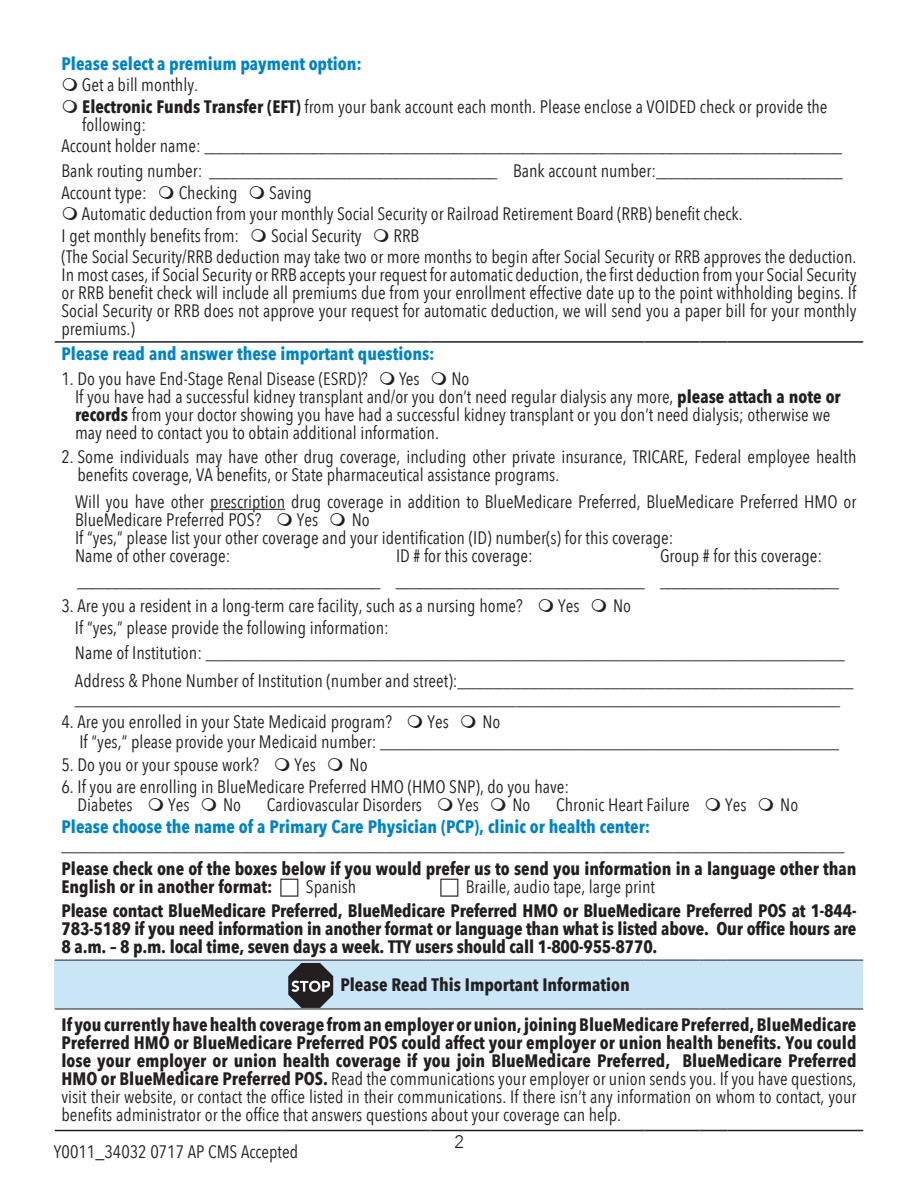
<style>
.page{position:relative;width:918px;height:1188px;background:#fff}
.page>*{position:absolute;margin:0;border:0;box-sizing:border-box;transform-origin:0 0}
.Body_Text_12pt{font:18px/18px "Avenir Next Condensed";color:#231f20}
.t1{font:700 18px/18px "Avenir Next Condensed";color:#231f20;text-align:justify}
.t2{font:18px/18px "Minion Pro";color:#231f20}
.t3{font:18px "Minion Pro";color:#231f20;scale:.9 1}
.Body_Text_12pt-2{font:700 18px "Avenir Next Condensed";color:#0083ca}
.t4{font:300 18px "Avenir";color:#231f20}
.s1{font-weight:700}
.s2{font-family:"Avenir Next Condensed"}
.s3{font-weight:400}
</style>
<div class="page">
<div style="left:55px;top:960px;width:808px;height:49px;background:#cae5f5"></div>
<hr style="left:55px;top:341px;width:227px;height:2px;background:#231f20">
<hr style="left:282px;top:341px;width:144px;height:2px;background:#231f20">
<hr style="left:431px;top:341px;width:214px;height:2px;background:#231f20">
<hr style="left:645px;top:341px;width:54px;height:2px;background:#231f20">
<hr style="left:699px;top:341px;width:29px;height:2px;background:#231f20">
<hr style="left:728px;top:341px;width:26px;height:2px;background:#231f20">
<hr style="left:754px;top:341px;width:109px;height:2px;background:#231f20">
<hr style="left:55px;top:960px;width:227px;height:1px;background:#231f20">
<hr style="left:282px;top:960px;width:144px;height:1px;background:#231f20">
<hr style="left:431px;top:960px;width:214px;height:1px;background:#231f20">
<hr style="left:645px;top:960px;width:54px;height:1px;background:#231f20">
<svg style="left:699px;top:960px;width:55px;height:1px"></svg>
<hr style="left:754px;top:960px;width:109px;height:1px;background:#231f20">
<hr style="left:55px;top:1009px;width:227px;height:1px;background:#231f20">
<hr style="left:282px;top:1009px;width:144px;height:1px;background:#231f20">
<hr style="left:431px;top:1009px;width:214px;height:1px;background:#231f20">
<hr style="left:645px;top:1009px;width:54px;height:1px;background:#231f20">
<svg style="left:699px;top:1009px;width:55px;height:1px"></svg>
<hr style="left:754px;top:1009px;width:109px;height:1px;background:#231f20">
<hr style="left:55px;top:1130px;width:227px;height:1px;background:#231f20">
<hr style="left:282px;top:1130px;width:144px;height:1px;background:#231f20">
<hr style="left:431px;top:1130px;width:214px;height:1px;background:#231f20">
<hr style="left:645px;top:1130px;width:54px;height:1px;background:#231f20">
<svg style="left:699px;top:1130px;width:55px;height:1px"></svg>
<hr style="left:754px;top:1130px;width:109px;height:1px;background:#231f20">
<hr style="left:210px;top:509px;width:75px;height:1px;background:#231f20">
<svg style="left:288px;top:963px;width:45px;height:45px"></svg>
<p class="Body_Text_12pt-2" style="left:62px;top:52px;width:302px">Please select a premium payment option:</p>
<p class="Body_Text_12pt" style="left:82px;top:75px;width:118px">Get a bill monthly.</p>
<p class="Body_Text_12pt" style="left:82px;top:97px;width:747px"><span class="s1">Electronic Funds Transfer (EFT)</span> from your bank account each month. Please enclose a VOIDED check or provide the following:</p>
<p class="t3" style="left:62px;top:135px;width:869px"><span class="s2">Account holder name:</span> __________________________________________________________________________________</p>
<p class="t3" style="left:62px;top:159px;width:870px"><span class="s2">Bank routing number:</span> _____________________________________ <span class="s2">Bank account number:</span>________________________</p>
<p class="Body_Text_12pt" style="left:62px;top:182px;width:87px">Account type:</p>
<p class="Body_Text_12pt" style="left:179px;top:182px;width:60px">Checking</p>
<p class="Body_Text_12pt" style="left:269px;top:182px;width:44px">Saving</p>
<p class="Body_Text_12pt" style="left:82px;top:204px;width:662px">Automatic deduction from your monthly Social Security or Railroad Retirement Board (RRB) benefit check.</p>
<p class="Body_Text_12pt" style="left:62px;top:225px;width:179px">I get monthly benefits from:</p>
<p class="Body_Text_12pt" style="left:271px;top:225px;width:92px">Social Security</p>
<p class="Body_Text_12pt" style="left:394px;top:225px;width:27px">RRB</p>
<p class="Body_Text_12pt" style="left:62px;top:247px;width:797px;text-align:justify">(The Social Security/RRB deduction may take two or more months to begin after Social Security or RRB approves the deduction.<br>In most cases, if Social Security or RRB accepts your request for automatic deduction, the first deduction from your Social Security or RRB benefit check will include all premiums due from your enrollment effective date up to the point withholding begins. If Social Security or RRB does not approve your request for automatic deduction, we will send you a paper bill for your monthly premiums.)</p>
<p class="Body_Text_12pt-2" style="left:62px;top:342px;width:375px">Please read and answer these important questions:</p>
<p class="Body_Text_12pt" style="left:62px;top:368px;width:308px">1. Do you have End-Stage Renal Disease (ESRD)?</p>
<p class="Body_Text_12pt" style="left:399px;top:368px;width:22px">Yes</p>
<p class="Body_Text_12pt" style="left:451px;top:368px;width:20px">No</p>
<p class="Body_Text_12pt" style="left:75px;top:386px;width:767px">If you have had a successful kidney transplant and/or you don’t need regular dialysis any more, <span class="s1">please attach a note or records</span> from your doctor showing you have had a successful kidney transplant or you don’t need dialysis; otherwise we may need to contact you to obtain additional information.</p>
<p class="Body_Text_12pt" style="left:78px;top:447px;width:780px;text-indent:-16px">2. Some individuals may have other drug coverage, including other private insurance, TRICARE, Federal employee health benefits coverage, VA benefits, or State pharmaceutical assistance programs.</p>
<p class="Body_Text_12pt" style="left:75px;top:492px;width:783px">Will you have other prescription drug coverage in addition to BlueMedicare Preferred, BlueMedicare Preferred HMO or<br>BlueMedicare Preferred POS?</p>
<p class="Body_Text_12pt" style="left:297px;top:510px;width:23px">Yes</p>
<p class="Body_Text_12pt" style="left:352px;top:510px;width:20px">No</p>
<p class="Body_Text_12pt" style="left:75px;top:528px;width:600px">If “yes,” please list your other coverage and your identification (ID) number(s) for this coverage:</p>
<p class="Body_Text_12pt" style="left:75px;top:546px;width:157px">Name of other coverage:</p>
<p class="Body_Text_12pt" style="left:396px;top:546px;width:138px">ID # for this coverage:</p>
<p class="Body_Text_12pt" style="left:660px;top:546px;width:164px">Group # for this coverage:</p>
<p class="t3" style="left:77px;top:569px;width:848px">_______________________________________ ________________________________ _______________________</p>
<p class="Body_Text_12pt" style="left:62px;top:596px;width:463px">3. Are you a resident in a long-term care facility, such as a nursing home?</p>
<p class="Body_Text_12pt" style="left:558px;top:596px;width:23px">Yes</p>
<p class="Body_Text_12pt" style="left:613px;top:596px;width:20px">No</p>
<p class="Body_Text_12pt" style="left:75px;top:618px;width:315px">If “yes,” please provide the following information:</p>
<p class="t2" style="left:75px;top:644px;width:771px"><span class="s2">Name of Institution:</span> _______________________________________________________________________</p>
<p class="t2" style="left:75px;top:673px;width:780px"><span class="s2">Address &amp; Phone Number of Institution (number and street):</span>____________________________________________ _____________________________________________________________________________________</p>
<p class="Body_Text_12pt" style="left:61px;top:712px;width:332px">4. Are you enrolled in your State Medicaid program?</p>
<p class="Body_Text_12pt" style="left:427px;top:712px;width:23px">Yes</p>
<p class="Body_Text_12pt" style="left:482px;top:712px;width:20px">No</p>
<p class="t2" style="left:79px;top:733px;width:761px"><span class="s2">If “yes,” please provide your Medicaid number:</span> ___________________________________________________</p>
<p class="Body_Text_12pt" style="left:61px;top:755px;width:199px">5. Do you or your spouse work?</p>
<p class="Body_Text_12pt" style="left:295px;top:755px;width:23px">Yes</p>
<p class="Body_Text_12pt" style="left:350px;top:755px;width:20px">No</p>
<p class="Body_Text_12pt" style="left:78px;top:777px;width:493px;text-indent:-16px">6. If you are enrolling in BlueMedicare Preferred HMO (HMO SNP), do you have:<br>Diabetes</p>
<p class="Body_Text_12pt" style="left:168px;top:795px;width:23px">Yes</p>
<p class="Body_Text_12pt" style="left:223px;top:795px;width:20px">No</p>
<p class="Body_Text_12pt" style="left:267px;top:795px;width:157px">Cardiovascular Disorders</p>
<p class="Body_Text_12pt" style="left:458px;top:795px;width:23px">Yes</p>
<p class="Body_Text_12pt" style="left:513px;top:795px;width:20px">No</p>
<p class="Body_Text_12pt" style="left:556px;top:795px;width:135px">Chronic Heart Failure</p>
<p class="Body_Text_12pt" style="left:725px;top:795px;width:23px">Yes</p>
<p class="Body_Text_12pt" style="left:780px;top:795px;width:20px">No</p>
<p class="Body_Text_12pt-2" style="left:62px;top:815px;width:590px">Please choose the name of a Primary Care Physician (PCP), clinic or health center:</p>
<p class="t2" style="left:62px;top:836px;width:784px">_______________________________________________________________________________________</p>
<p class="t1" style="left:62px;top:860px;width:797px">Please check one of the boxes below if you would prefer us to send you information in a language other than<br>English or in another format:</p>
<p class="Body_Text_12pt" style="left:306px;top:877px;width:52px">Spanish</p>
<p class="Body_Text_12pt" style="left:466px;top:877px;width:191px">Braille, audio tape, large print</p>
<p class="t1" style="left:62px;top:902px;width:797px">Please contact BlueMedicare Preferred, BlueMedicare Preferred HMO or BlueMedicare Preferred POS at 1-844- 783-5189 if you need information in another format or language than what is listed above. Our office hours are 8 a.m. – 8 p.m. local time, seven days a week. TTY users should call 1-800-955-8770.</p>
<p class="t1" style="left:340px;top:976px;width:291px">Please Read This Important Information</p>
<p class="t1" style="left:62px;top:1016px;width:797px">If you currently have health coverage from an employer or union, joining BlueMedicare Preferred, BlueMedicare Preferred HMO or BlueMedicare Preferred POS could affect your employer or union health benefits. You could lose your employer or union health coverage if you join BlueMedicare Preferred, BlueMedicare Preferred HMO or BlueMedicare Preferred POS. <span class="s3">Read the communications your employer or union sends you. If you have questions, visit their website, or contact the office listed in their communications. If there isn’t any information on whom to contact, your benefits administrator or the office that answers questions about your coverage can help.</span></p>
<p class="Body_Text_12pt" style="left:54px;top:1142px;width:246px">Y0011_34032 0717 AP CMS Accepted</p>
<p class="t4" style="left:455px;top:1131px;width:11px">2</p>
</div>
